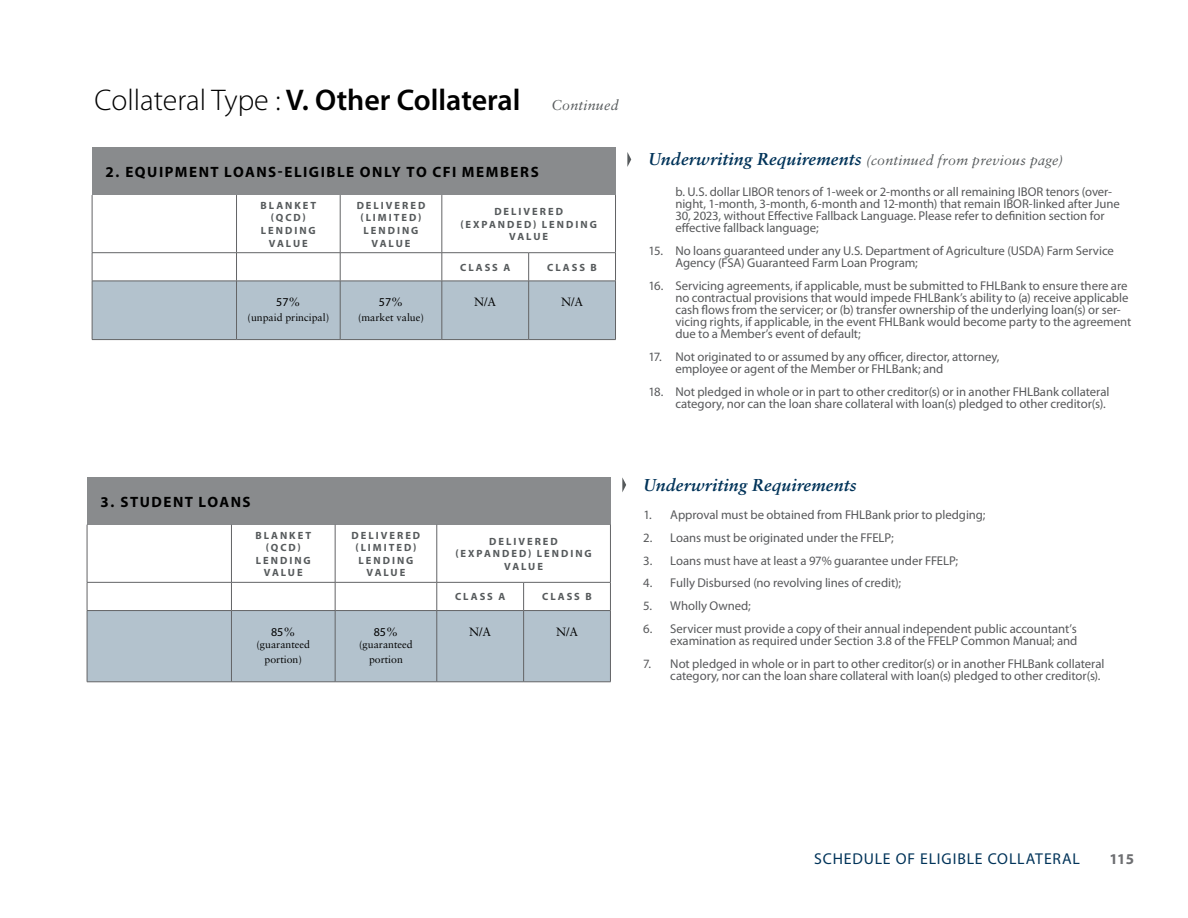
<style>
.page{position:relative;width:1188px;height:918px;background:#fff}
.page>*{position:absolute;margin:0;border:0;box-sizing:border-box;transform-origin:0 0}
.t1{font:600 30px "Myriad Pro";color:#000}
.t2{font:italic 700 17.25px "Sabon LT Pro";letter-spacing:.01em;color:#003359}
.t3{font:15.75px "Myriad Pro";letter-spacing:.05em;color:#003359}
.t4{font:700 15px "Myriad Pro";letter-spacing:.1em;color:#000}
.t5{font:700 15px "Myriad Pro";color:#6d6e71}
.t6{font:italic 14.25px "Sabon LT Pro";letter-spacing:.02em;color:#565a5c}
.t7{font:12.75px/12px "Myriad Pro";letter-spacing:-.005em;color:#58595b}
.t8{font:12px "Myriad Pro";color:#000}
.t9{font:12px "Sabon LT Pro";color:#000}
.t10{font:700 10.5px/12.6px "Myriad Pro";letter-spacing:.19em;color:#565a5c;text-align:center}
.t11{font:10.5px/14.4px "Sabon LT Pro";color:#000;text-align:center}
.s1{font-weight:300}
.s2{font-family:"Sabon LT Pro";font-weight:400;font-style:italic;font-size:14.25px;color:#565a5c}
.s3{font-family:"Sabon LT Pro"}
.s4{font-weight:700;font-size:17.25px;color:#003359}
</style>
<div class="page">
<svg style="left:622px;top:477px;width:4px;height:15px"></svg>
<div style="left:87px;top:477px;width:523px;height:48px;background:#898b8d"></div>
<hr style="left:87px;top:525px;width:1px;height:57px;background:#636466">
<hr style="left:231px;top:525px;width:1px;height:57px;background:#636466">
<hr style="left:335px;top:525px;width:1px;height:57px;background:#636466">
<hr style="left:437px;top:525px;width:1px;height:57px;background:#636466">
<hr style="left:610px;top:525px;width:1px;height:57px;background:#636466">
<hr style="left:87px;top:582px;width:144px;height:1px;background:#636466">
<hr style="left:231px;top:582px;width:104px;height:1px;background:#636466">
<hr style="left:335px;top:582px;width:102px;height:1px;background:#636466">
<hr style="left:437px;top:582px;width:87px;height:1px;background:#636466">
<hr style="left:524px;top:582px;width:87px;height:1px;background:#636466">
<svg style="left:87px;top:583px;width:524px;height:99px"></svg>
<hr style="left:87px;top:610px;width:144px;height:1px;background:#636466">
<hr style="left:87px;top:611px;width:1px;height:71px;background:#636466">
<hr style="left:231px;top:610px;width:104px;height:1px;background:#636466">
<hr style="left:231px;top:611px;width:1px;height:71px;background:#636466">
<hr style="left:335px;top:610px;width:102px;height:1px;background:#636466">
<hr style="left:335px;top:611px;width:1px;height:71px;background:#636466">
<hr style="left:437px;top:610px;width:87px;height:1px;background:#636466">
<hr style="left:437px;top:611px;width:1px;height:71px;background:#636466">
<hr style="left:524px;top:610px;width:87px;height:1px;background:#636466">
<hr style="left:523px;top:611px;width:1px;height:71px;background:#636466">
<hr style="left:610px;top:611px;width:1px;height:71px;background:#636466">
<hr style="left:87px;top:682px;width:144px;height:1px;background:#636466">
<hr style="left:231px;top:682px;width:104px;height:1px;background:#636466">
<hr style="left:335px;top:682px;width:102px;height:1px;background:#636466">
<hr style="left:437px;top:682px;width:87px;height:1px;background:#636466">
<hr style="left:524px;top:682px;width:87px;height:1px;background:#636466">
<div style="left:92px;top:148px;width:524px;height:47px;background:#898b8d"></div>
<hr style="left:92px;top:195px;width:1px;height:58px;background:#636466">
<hr style="left:236px;top:195px;width:1px;height:58px;background:#636466">
<hr style="left:340px;top:195px;width:1px;height:58px;background:#636466">
<hr style="left:442px;top:195px;width:1px;height:58px;background:#636466">
<hr style="left:615px;top:195px;width:1px;height:58px;background:#636466">
<hr style="left:92px;top:252px;width:145px;height:1px;background:#636466">
<hr style="left:237px;top:252px;width:103px;height:1px;background:#636466">
<hr style="left:340px;top:252px;width:102px;height:1px;background:#636466">
<hr style="left:442px;top:252px;width:87px;height:1px;background:#636466">
<hr style="left:529px;top:252px;width:87px;height:1px;background:#636466">
<svg style="left:92px;top:253px;width:524px;height:86px"></svg>
<hr style="left:92px;top:281px;width:145px;height:1px;background:#636466">
<hr style="left:92px;top:281px;width:1px;height:58px;background:#636466">
<hr style="left:237px;top:281px;width:103px;height:1px;background:#636466">
<hr style="left:236px;top:281px;width:1px;height:58px;background:#636466">
<hr style="left:340px;top:281px;width:102px;height:1px;background:#636466">
<hr style="left:340px;top:281px;width:1px;height:58px;background:#636466">
<hr style="left:442px;top:281px;width:87px;height:1px;background:#636466">
<hr style="left:442px;top:281px;width:1px;height:58px;background:#636466">
<hr style="left:529px;top:281px;width:87px;height:1px;background:#636466">
<hr style="left:528px;top:281px;width:1px;height:58px;background:#636466">
<hr style="left:615px;top:281px;width:1px;height:58px;background:#636466">
<hr style="left:92px;top:339px;width:145px;height:1px;background:#636466">
<hr style="left:237px;top:339px;width:103px;height:1px;background:#636466">
<hr style="left:340px;top:339px;width:102px;height:1px;background:#636466">
<hr style="left:442px;top:339px;width:87px;height:1px;background:#636466">
<hr style="left:529px;top:339px;width:87px;height:1px;background:#636466">
<svg style="left:627px;top:152px;width:4px;height:15px"></svg>
<h1 class="t1" style="left:95px;top:83px;width:526px"><span class="s1">Collateral Type :</span> V. Other Collateral <span class="s2">Continued</span></h1>
<p class="t4" style="left:106px;top:164px;width:435px">2. EQUIPMENT LOANS-ELIGIBLE ONLY TO CFI MEMBERS</p>
<p class="t10" style="left:261px;top:199px;width:57px">BLANKET (QCD)<br>LENDING<br>VALUE</p>
<p class="t10" style="left:357px;top:199px;width:70px">DELIVERED (LIMITED)<br>LENDING<br>VALUE</p>
<p class="t10" style="left:460px;top:206px;width:138px">DELIVERED (EXPANDED) LENDING<br>VALUE</p>
<p class="t10" style="left:460px;top:261px;width:52px">CLASS A</p>
<p class="t10" style="left:547px;top:261px;width:51px">CLASS B</p>
<p class="t8" style="left:276px;top:295px;width:26px">57<span class="s3">%</span></p>
<p class="t11" style="left:248px;top:310px;width:83px">(unpaid principal)</p>
<p class="t9" style="left:474px;top:295px;width:23px">N/A</p>
<p class="t9" style="left:561px;top:295px;width:23px">N/A</p>
<p class="t8" style="left:379px;top:295px;width:26px">57<span class="s3">%</span></p>
<p class="t11" style="left:358px;top:310px;width:67px">(market value)</p>
<p class="t6" style="left:648px;top:151px;width:416px"><span class="s4">Underwriting Requirements</span> (continued from previous page)</p>
<p class="t7" style="left:675px;top:186px;width:446px">b. U.S. dollar LIBOR tenors of 1-week or 2-months or all remaining IBOR tenors (over&shy;night, 1-month, 3-month, 6-month and 12-month) that remain IBOR-linked after June 30, 2023, without Effective Fallback Language. Please refer to definition section for effective fallback language;</p>
<p class="t7" style="left:675px;top:245px;width:440px;text-indent:-27px">15. No loans guaranteed under any U.S. Department of Agriculture (USDA) Farm Service<br>Agency (FSA) Guaranteed Farm Loan Program;</p>
<p class="t7" style="left:675px;top:280px;width:458px;text-indent:-27px">16. Servicing agreements, if applicable, must be submitted to FHLBank to ensure there are no contractual provisions that would impede FHLBank’s ability to (a) receive applicable cash flows from the servicer; or (b) transfer ownership of the underlying loan(s) or ser&shy;vicing rights, if applicable, in the event FHLBank would become party to the agreement due to a Member’s event of default;</p>
<p class="t7" style="left:675px;top:351px;width:325px;text-indent:-27px">17. Not originated to or assumed by any officer, director, attorney, employee or agent of the Member or FHLBank; and</p>
<p class="t7" style="left:675px;top:386px;width:436px;text-indent:-27px">18. Not pledged in whole or in part to other creditor(s) or in another FHLBank collateral category, nor can the loan share collateral with loan(s) pledged to other creditor(s).</p>
<p class="t4" style="left:101px;top:493px;width:152px">3. STUDENT LOANS</p>
<p class="t10" style="left:255px;top:529px;width:57px">BLANKET (QCD)<br>LENDING<br>VALUE</p>
<p class="t10" style="left:352px;top:529px;width:70px">DELIVERED (LIMITED)<br>LENDING<br>VALUE</p>
<p class="t10" style="left:455px;top:535px;width:138px">DELIVERED (EXPANDED) LENDING<br>VALUE</p>
<p class="t10" style="left:455px;top:591px;width:52px">CLASS A</p>
<p class="t10" style="left:542px;top:591px;width:51px">CLASS B</p>
<p class="t8" style="left:271px;top:624px;width:26px">85<span class="s3">%</span></p>
<p class="t11" style="left:256px;top:637px;width:55px">(guaranteed portion)</p>
<p class="t9" style="left:469px;top:624px;width:23px">N/A</p>
<p class="t9" style="left:556px;top:624px;width:23px">N/A</p>
<p class="t8" style="left:374px;top:624px;width:26px">85<span class="s3">%</span></p>
<p class="t11" style="left:359px;top:637px;width:55px">(guaranteed portion</p>
<h2 class="t2" style="left:643px;top:474px;width:215px">Underwriting Requirements</h2>
<p class="t7" style="left:643px;top:509px;width:344px">1. Approval must be obtained from FHLBank prior to pledging;</p>
<p class="t7" style="left:643px;top:532px;width:252px">2. Loans must be originated under the FFELP;</p>
<p class="t7" style="left:643px;top:555px;width:316px">3. Loans must have at least a 97% guarantee under FFELP;</p>
<p class="t7" style="left:643px;top:577px;width:259px">4. Fully Disbursed (no revolving lines of credit);</p>
<p class="t7" style="left:643px;top:600px;width:109px">5. Wholly Owned;</p>
<p class="t7" style="left:643px;top:623px;width:436px;text-align:right">6. Servicer must provide a copy of their annual independent public accountant’s examination as required under Section 3.8 of the FFELP Common Manual; and</p>
<p class="t7" style="left:670px;top:658px;width:436px;text-indent:-27px">7. Not pledged in whole or in part to other creditor(s) or in another FHLBank collateral category, nor can the loan share collateral with loan(s) pledged to other creditor(s).</p>
<p class="t3" style="left:814px;top:850px;width:267px">SCHEDULE OF ELIGIBLE COLLATERAL</p>
<p class="t5" style="left:1109px;top:851px;width:26px">115</p>
</div>
